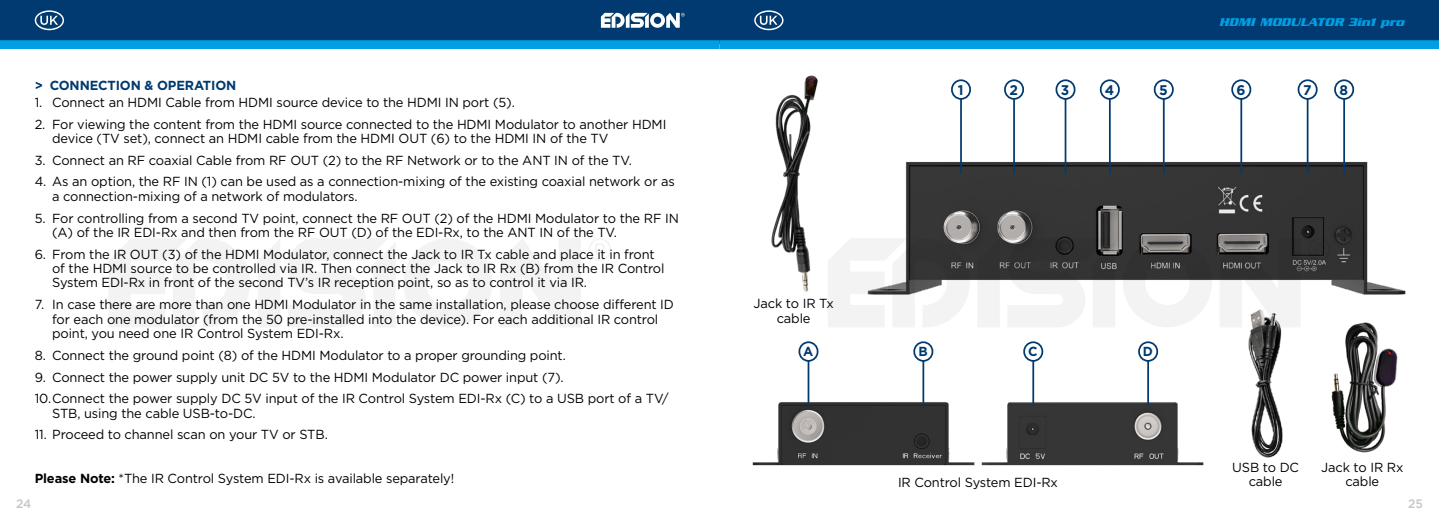
<style>
.page{position:relative;width:1439px;height:521px;background:#fff}
.page>*{position:absolute;margin:0;border:0;box-sizing:border-box;transform-origin:0 0}
.t1{font:700 14px "Gotham Greek";color:#003a70}
.t2{font:13.12px/14.3px "Gotham Greek";letter-spacing:-.01em;color:#000}
.t3{font:700 13.12px "Gotham Greek";letter-spacing:-.01em;color:#003a70}
.t4{font:12.25px "PF Stargate Serif Extra B Oblique";color:#009fe3}
.t5{font:500 12.25px "Gotham Greek";color:#c6c6c6}
.s1{font-weight:700}
</style>
<div class="page">
<div style="left:0;top:0;width:719px;height:44px;background:#003a70"></div>
<div style="left:719px;top:0;width:720px;height:44px;background:#003a70"></div>
<div style="left:0;top:40px;width:719px;height:9px;background:#009fe3"></div>
<div style="left:719px;top:40px;width:720px;height:9px;background:#009fe3"></div>
<svg style="left:258px;top:240px;width:22px;height:87px"></svg>
<svg style="left:500px;top:239px;width:81px;height:88px"></svg>
<svg style="left:109px;top:239px;width:141px;height:88px"></svg>
<svg style="left:288px;top:239px;width:107px;height:88px"></svg>
<svg style="left:404px;top:239px;width:88px;height:88px"></svg>
<svg style="left:589px;top:239px;width:22px;height:21px"></svg>
<svg style="left:601px;top:13px;width:84px;height:15px"></svg>
<svg style="left:978px;top:315px;width:21px;height:12px"></svg>
<svg style="left:1220px;top:315px;width:80px;height:12px"></svg>
<svg style="left:828px;top:239px;width:127px;height:88px"></svg>
<svg style="left:1008px;top:315px;width:107px;height:12px"></svg>
<svg style="left:1138px;top:315px;width:59px;height:12px"></svg>
<svg style="left:35px;top:10px;width:29px;height:20px"></svg>
<svg style="left:754px;top:10px;width:29px;height:20px"></svg>
<img style="left:752px;top:388px;width:452px;height:78px">
<img style="left:771px;top:75px;width:47px;height:217px">
<img style="left:1331px;top:322px;width:67px;height:131px">
<img style="left:851px;top:141px;width:555px;height:174px">
<div style="left:951px;top:79px;width:20px;height:21px;border:2px solid #003a70;border-radius:9px"></div>
<hr style="left:960px;top:98px;width:2px;height:75px;background:#003a70">
<div style="left:798px;top:341px;width:20px;height:21px;border:2px solid #003a70;border-radius:9px"></div>
<hr style="left:807px;top:360px;width:2px;height:45px;background:#003a70">
<div style="left:913px;top:341px;width:20px;height:21px;border:2px solid #003a70;border-radius:9px"></div>
<hr style="left:922px;top:360px;width:2px;height:45px;background:#003a70">
<div style="left:1023px;top:341px;width:20px;height:21px;border:2px solid #003a70;border-radius:9px"></div>
<hr style="left:1032px;top:360px;width:2px;height:45px;background:#003a70">
<div style="left:1138px;top:341px;width:20px;height:21px;border:2px solid #003a70;border-radius:9px"></div>
<hr style="left:1147px;top:360px;width:2px;height:45px;background:#003a70">
<div style="left:1004px;top:79px;width:20px;height:21px;border:2px solid #003a70;border-radius:9px"></div>
<hr style="left:1013px;top:98px;width:2px;height:75px;background:#003a70">
<div style="left:1055px;top:79px;width:20px;height:21px;border:2px solid #003a70;border-radius:9px"></div>
<hr style="left:1064px;top:98px;width:2px;height:75px;background:#003a70">
<div style="left:1100px;top:79px;width:19px;height:21px;border:2px solid #003a70;border-radius:9px"></div>
<hr style="left:1109px;top:98px;width:1px;height:75px;background:#003a70">
<div style="left:1153px;top:79px;width:20px;height:21px;border:2px solid #003a70;border-radius:9px"></div>
<hr style="left:1163px;top:98px;width:1px;height:75px;background:#003a70">
<div style="left:1231px;top:79px;width:20px;height:21px;border:2px solid #003a70;border-radius:9px"></div>
<hr style="left:1240px;top:98px;width:2px;height:75px;background:#003a70">
<div style="left:1297px;top:79px;width:20px;height:21px;border:2px solid #003a70;border-radius:9px"></div>
<hr style="left:1306px;top:98px;width:2px;height:75px;background:#003a70">
<div style="left:1334px;top:79px;width:20px;height:21px;border:2px solid #003a70;border-radius:9px"></div>
<hr style="left:1343px;top:98px;width:2px;height:75px;background:#003a70">
<img style="left:1240px;top:292px;width:51px;height:166px">
<p class="t3" style="left:35px;top:78px;width:203px">&gt; CONNECTIΟΝ &amp; OPERATION</p>
<p class="t2" style="left:35px;top:95px;width:481px">1. Connect an HDMI Cable from HDMI source device to the HDMI IN port (5).</p>
<p class="t2" style="left:52px;top:116px;width:616px;text-indent:-17px">2. For viewing the content from the HDMI source connected to the HDMI Modulator to another HDMI device (TV set), connect an HDMI cable from the HDMI OUT (6) to the HDMI IN of the TV</p>
<p class="t2" style="left:35px;top:153px;width:598px">3. Connect an RF coaxial Cable from RF OUT (2) to the RF Network or to the ANT IN of the TV.</p>
<p class="t2" style="left:52px;top:174px;width:624px;text-indent:-17px">4. As an option, the RF IN (1) can be used as a connection-mixing of the existing coaxial network or as a connection-mixing of a network of modulators.</p>
<p class="t2" style="left:52px;top:210px;width:628px;text-indent:-17px">5. For controlling from a second TV point, connect the RF OUT (2) of the HDMI Modulator to the RF IN (A) of the IR EDI-Rx and then from the RF OUT (D) of the EDI-Rx, to the ANT IN of the TV.</p>
<p class="t2" style="left:52px;top:247px;width:614px;text-indent:-17px">6. From the IR OUT (3) of the HDMI Modulator, connect the Jack to IR Tx cable and place it in front of the HDMI source to be controlled via IR. Then connect the Jack to IR Rx (B) from the IR Control<br>System EDI-Rx in front of the second TV’s IR reception point, so as to control it via IR.</p>
<p class="t2" style="left:52px;top:297px;width:623px;text-indent:-17px">7. In case there are more than one HDMI Modulator in the same installation, please choose different ID for each one modulator (from the 50 pre-installed into the device). For each additional IR control point, you need one IR Control System EDI-Rx.</p>
<p class="t2" style="left:35px;top:348px;width:532px">8. Connect the ground point (8) of the HDMI Modulator to a proper grounding point.</p>
<p class="t2" style="left:35px;top:366px;width:635px;line-height:21.9px">9. Connect the power supply unit DC 5V to the HDMI Modulator DC power input (7).<br>10.Connect the power supply DC 5V input of the IR Control System EDI-Rx (C) to a USB port of a TV/</p>
<p class="t2" style="left:52px;top:406px;width:205px">STB, using the cable USB-to-DC.</p>
<p class="t2" style="left:35px;top:427px;width:295px">11. Proceed to channel scan on your TV or STB.</p>
<p class="t2" style="left:35px;top:471px;width:421px"><span class="s1">Please Note:</span> *The IR Control System EDI-Rx is available separately!</p>
<p class="t2" style="left:753px;top:296px;width:82px;text-align:center">Jack to IR Tx cable</p>
<p class="t1" style="left:958px;top:82px;width:7px">1</p>
<p class="t4" style="left:1219px;top:15px;width:186px">HDMI MODULATOR 3in1 pro</p>
<p class="t1" style="left:1009px;top:82px;width:10px">2</p>
<p class="t1" style="left:1061px;top:82px;width:10px">3</p>
<p class="t1" style="left:1104px;top:82px;width:11px">4</p>
<p class="t1" style="left:1159px;top:82px;width:10px">5</p>
<p class="t1" style="left:1236px;top:82px;width:11px">6</p>
<p class="t1" style="left:1303px;top:82px;width:10px">7</p>
<p class="t1" style="left:1339px;top:82px;width:10px">8</p>
<p class="t3" style="left:803px;top:344px;width:12px">A</p>
<p class="t3" style="left:918px;top:344px;width:11px">B</p>
<p class="t3" style="left:1028px;top:344px;width:11px">C</p>
<p class="t3" style="left:1142px;top:344px;width:12px">D</p>
<p class="t2" style="left:898px;top:475px;width:161px">IR Control System EDI-Rx</p>
<p class="t2" style="left:1232px;top:460px;width:68px;text-align:center">USB to DC cable</p>
<p class="t2" style="left:1321px;top:460px;width:84px;text-align:center">Jack to IR Rx cable</p>
<p class="t5" style="left:16px;top:496px;width:17px">24</p>
<p class="t5" style="left:1408px;top:496px;width:16px">25</p>
</div>
